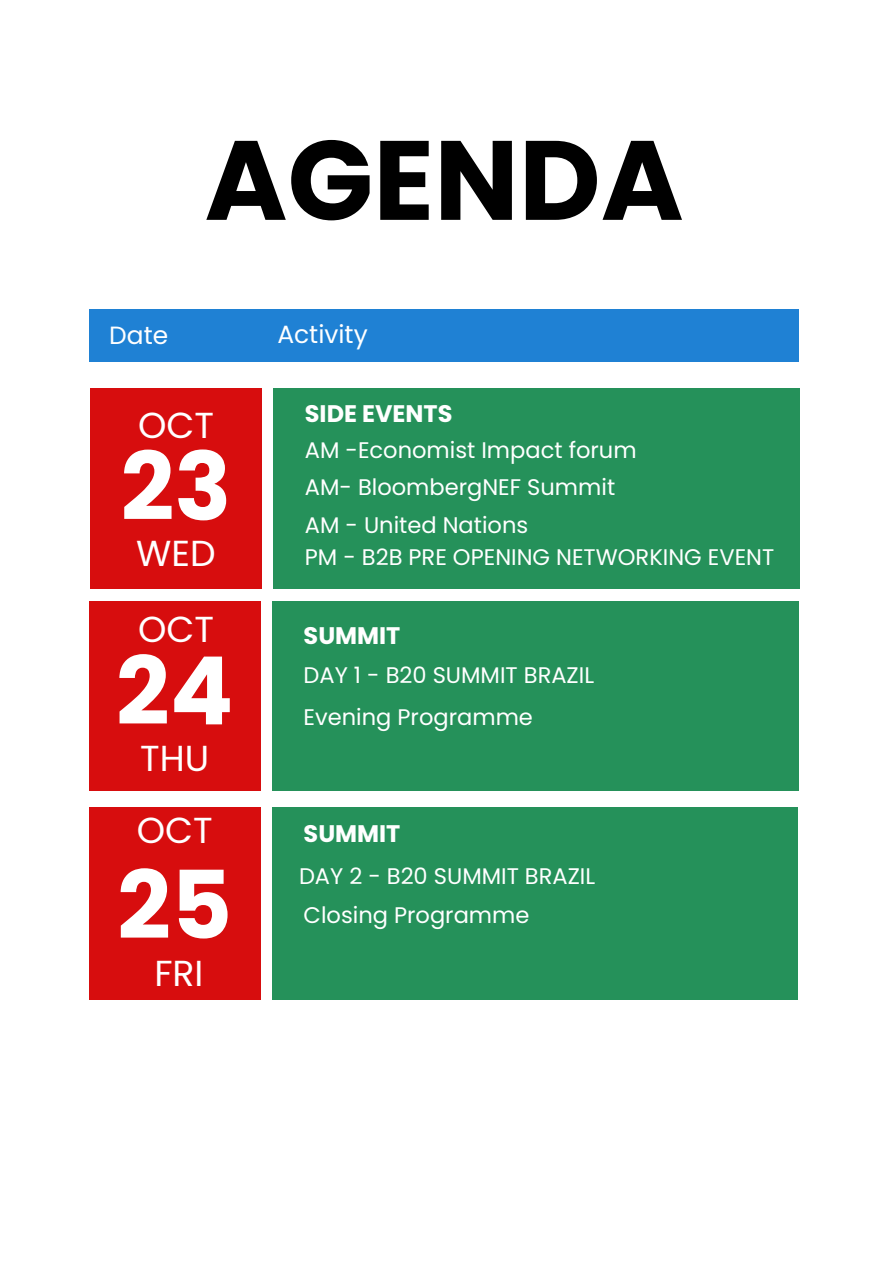
<style>
.page{position:relative;width:894px;height:1264px;background:#fff}
.page>*{position:absolute;margin:0;border:0;box-sizing:border-box;transform-origin:0 0}
.t1{font:700 112.5px "Poppins";color:#000}
.t2{font:700 94.2px "Poppins";color:#fff}
.t3{font:36.15px "Poppins";color:#fff}
.t4{font:24.9px "Poppins";color:#fff}
.t5{font:700 24px "Poppins";color:#fff}
.t6{font:22.5px "Poppins";color:#fff}
</style>
<div class="page">
<div style="left:89px;top:309px;width:709px;height:53px;background:#1f81d4"></div>
<div style="left:90px;top:388px;width:172px;height:200px;background:#d70d0e"></div>
<div style="left:273px;top:388px;width:526px;height:200px;background:#25915a"></div>
<div style="left:272px;top:601px;width:526px;height:189px;background:#25915a"></div>
<div style="left:272px;top:807px;width:525px;height:192px;background:#25915a"></div>
<div style="left:89px;top:807px;width:171px;height:192px;background:#d70d0e"></div>
<div style="left:89px;top:601px;width:171px;height:189px;background:#d70d0e"></div>
<h1 class="t1" style="left:204px;top:102px;width:480px">AGENDA</h1>
<h2 class="t4" style="left:109px;top:317px;width:60px">Date</h2>
<h2 class="t4" style="left:277px;top:317px;width:92px">Activity</h2>
<p class="t3" style="left:138px;top:400px;width:77px">OCT</p>
<p class="t2" style="left:120px;top:421px;width:112px">23</p>
<p class="t5" style="left:305px;top:397px;width:149px">SIDE EVENTS</p>
<h3 class="t6" style="left:305px;top:434px;width:333px">AM -Economist Impact forum</h3>
<h4 class="t6" style="left:305px;top:471px;width:312px">AM- BloombergNEF Summit</h4>
<p class="t6" style="left:305px;top:509px;width:225px">AM - United Nations</p>
<h3 class="t3" style="left:136px;top:528px;width:81px">WED</h3>
<p class="t6" style="left:305px;top:541px;width:471px">PM - B2B PRE OPENING NETWORKING EVENT</p>
<p class="t3" style="left:138px;top:604px;width:77px">OCT</p>
<h2 class="t2" style="left:116px;top:625px;width:119px">24</h2>
<h4 class="t3" style="left:140px;top:733px;width:70px">THU</h4>
<h2 class="t3" style="left:137px;top:805px;width:77px">OCT</h2>
<p class="t2" style="left:117px;top:839px;width:116px">25</p>
<p class="t3" style="left:154px;top:947px;width:51px">FRI</p>
<h2 class="t5" style="left:303px;top:618px;width:98px">SUMMIT</h2>
<p class="t6" style="left:303px;top:659px;width:292px">DAY 1 - B20 SUMMIT BRAZIL</p>
<h3 class="t6" style="left:303px;top:701px;width:231px">Evening Programme</h3>
<h2 class="t5" style="left:303px;top:816px;width:98px">SUMMIT</h2>
<p class="t6" style="left:299px;top:860px;width:298px">DAY 2 - B20 SUMMIT BRAZIL</p>
<h4 class="t6" style="left:303px;top:899px;width:227px">Closing Programme</h4>
</div>
